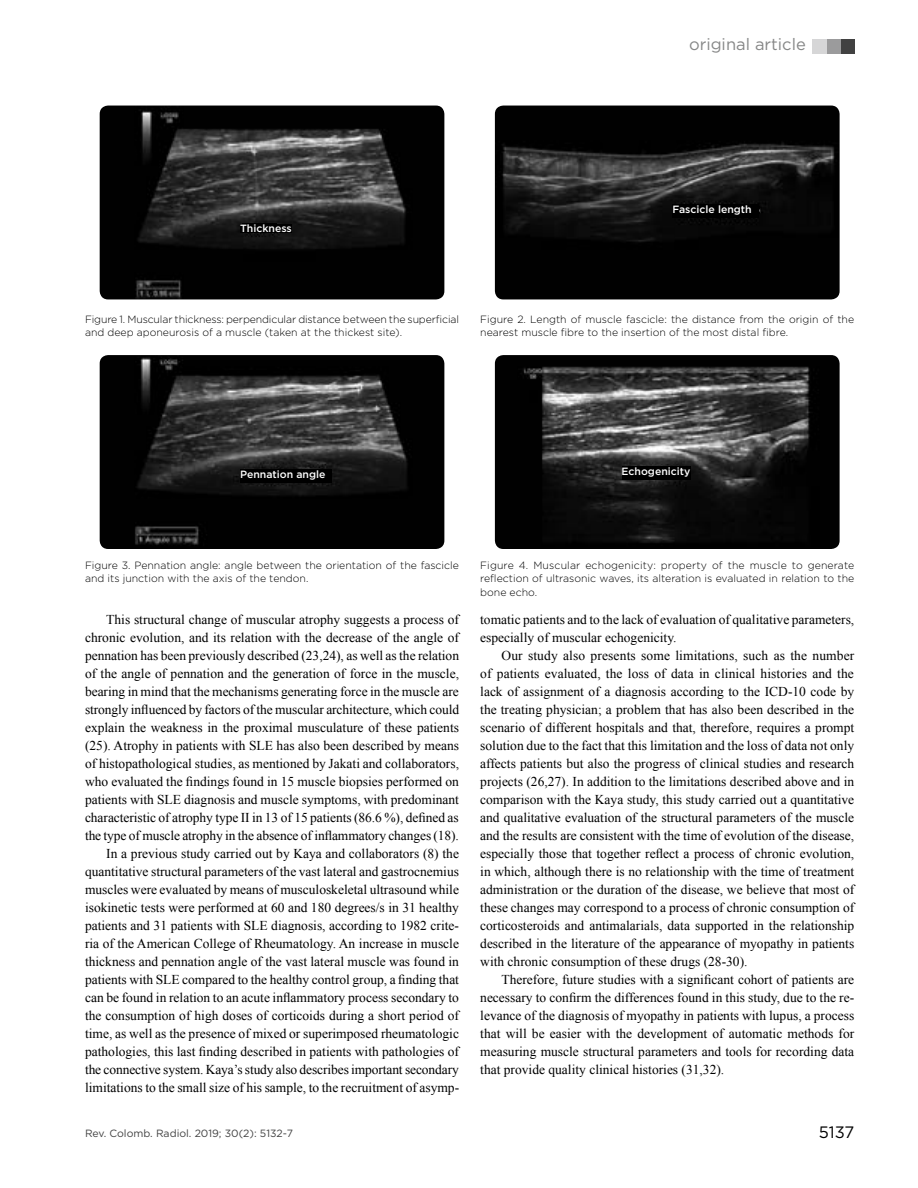
<style>
.page{position:relative;width:918px;height:1188px;background:#fff}
.page>*{position:absolute;margin:0;border:0;box-sizing:border-box;transform-origin:0 0}
.t1{font:16.5px "Gotham";color:#868787}
.t2{font:16.5px "Gotham";color:#000}
.t3{font:13.5px/18px "Times New Roman";color:#000;text-align:justify}
.t4{font:300 10.5px/13.5px "Gotham";color:#000}
.t5{font:500 10.5px "Gotham";color:#fff}
.t6{font:10.5px "Gotham";color:#414141}
.t7{font:500 9.3px "Gotham";color:#fff}
.t8{font:500 9px "Gotham";color:#fff}
</style>
<div class="page">
<div style="left:840px;top:40px;width:14px;height:14px;background:#414141"></div>
<div style="left:826px;top:40px;width:14px;height:14px;background:#9b9b9c"></div>
<div style="left:812px;top:40px;width:14px;height:14px;background:#d6d6d7"></div>
<img style="left:100px;top:106px;width:344px;height:193px">
<img style="left:100px;top:355px;width:344px;height:194px">
<img style="left:495px;top:106px;width:345px;height:193px">
<img style="left:495px;top:355px;width:345px;height:194px">
<div style="left:674px;top:206px;width:86px;height:7px;background:#000"></div>
<div style="left:240px;top:224px;width:52px;height:8px;background:#000"></div>
<div style="left:672px;top:205px;width:87px;height:13px;background:#000"></div>
<div style="left:240px;top:470px;width:91px;height:13px;background:#000"></div>
<div style="left:622px;top:466px;width:68px;height:14px;background:#000"></div>
<p class="t1" style="left:689px;top:34px;width:118px">original article</p>
<p class="t5" style="left:240px;top:222px;width:53px">Thickness</p>
<p class="t8" style="left:243px;top:222px;width:32px">Grosor</p>
<p class="t5" style="left:672px;top:203px;width:81px">Fascicle length</p>
<p class="t7" style="left:674px;top:204px;width:88px">Longitud fascículo</p>
<p class="t4" style="left:85px;top:312px;width:375px">Figure 1. Muscular thickness: perpendicular distance between the superficial and deep aponeurosis of a muscle (taken at the thickest site).</p>
<p class="t4" style="left:480px;top:312px;width:375px">Figure 2. Length of muscle fascicle: the distance from the origin of the nearest muscle fibre to the insertion of the most distal fibre.</p>
<p class="t5" style="left:240px;top:468px;width:87px">Pennation angle</p>
<p class="t5" style="left:622px;top:464px;width:70px">Echogenicity</p>
<p class="t8" style="left:240px;top:468px;width:93px">Ángulo de penación</p>
<p class="t8" style="left:623px;top:467px;width:63px">Ecogenicidad</p>
<p class="t4" style="left:85px;top:558px;width:375px">Figure 3. Pennation angle: angle between the orientation of the fascicle and its junction with the axis of the tendon.</p>
<p class="t4" style="left:480px;top:558px;width:376px;text-align:justify">Figure 4. Muscular echogenicity: property of the muscle to generate reflection of ultrasonic waves, its alteration is evaluated in relation to the bone echo.</p>
<p class="t3" style="left:85px;top:611px;width:376px;text-align:right">This structural change of muscular atrophy suggests a process of chronic evolution, and its relation with the decrease of the angle of pennation has been previously described (23,24), as well as the relation of the angle of pennation and the generation of force in the muscle, bearing in mind that the mechanisms generating force in the muscle are strongly influenced by factors of the muscular architecture, which could explain the weakness in the proximal musculature of these patients (25). Atrophy in patients with SLE has also been described by means of histopathological studies, as mentioned by Jakati and collaborators, who evaluated the findings found in 15 muscle biopsies performed on patients with SLE diagnosis and muscle symptoms, with predominant characteristic of atrophy type II in 13 of 15 patients (86.6 %), defined as the type of muscle atrophy in the absence of inflammatory changes (18).<br>In a previous study carried out by Kaya and collaborators (8) the quantitative structural parameters of the vast lateral and gastrocnemius muscles were evaluated by means of musculoskeletal ultrasound while isokinetic tests were performed at 60 and 180 degrees/s in 31 healthy patients and 31 patients with SLE diagnosis, according to 1982 crite&shy;ria of the American College of Rheumatology. An increase in muscle thickness and pennation angle of the vast lateral muscle was found in patients with SLE compared to the healthy control group, a finding that can be found in relation to an acute inflammatory process secondary to the consumption of high doses of corticoids during a short period of time, as well as the presence of mixed or superimposed rheumatologic pathologies, this last finding described in patients with pathologies of the connective system. Kaya’s study also describes important secondary limitations to the small size of his sample, to the recruitment of asymp-</p>
<p class="t3" style="left:480px;top:611px;width:376px">tomatic patients and to the lack of evaluation of qualitative parameters, especially of muscular echogenicity.</p>
<p class="t3" style="left:480px;top:647px;width:376px;text-indent:21px">Our study also presents some limitations, such as the number of patients evaluated, the loss of data in clinical histories and the lack of assignment of a diagnosis according to the ICD-10 code by the treating physician; a problem that has also been described in the scenario of different hospitals and that, therefore, requires a prompt solution due to the fact that this limitation and the loss of data not only affects patients but also the progress of clinical studies and research projects (26,27). In addition to the limitations described above and in comparison with the Kaya study, this study carried out a quantitative and qualitative evaluation of the structural parameters of the muscle and the results are consistent with the time of evolution of the disease, especially those that together reflect a process of chronic evolution, in which, although there is no relationship with the time of treatment administration or the duration of the disease, we believe that most of these changes may correspond to a process of chronic consumption of corticosteroids and antimalarials, data supported in the relationship described in the literature of the appearance of myopathy in patients with chronic consumption of these drugs (28-30).</p>
<p class="t3" style="left:480px;top:970px;width:376px;text-indent:21px">Therefore, future studies with a significant cohort of patients are necessary to confirm the differences found in this study, due to the re&shy;levance of the diagnosis of myopathy in patients with lupus, a process that will be easier with the development of automatic methods for measuring muscle structural parameters and tools for recording data that provide quality clinical histories (31,32).</p>
<p class="t6" style="left:85px;top:1126px;width:209px">Rev. Colomb. Radiol. 2019; 30(2): 5132-7</p>
<p class="t2" style="left:819px;top:1122px;width:37px">5137</p>
</div>
